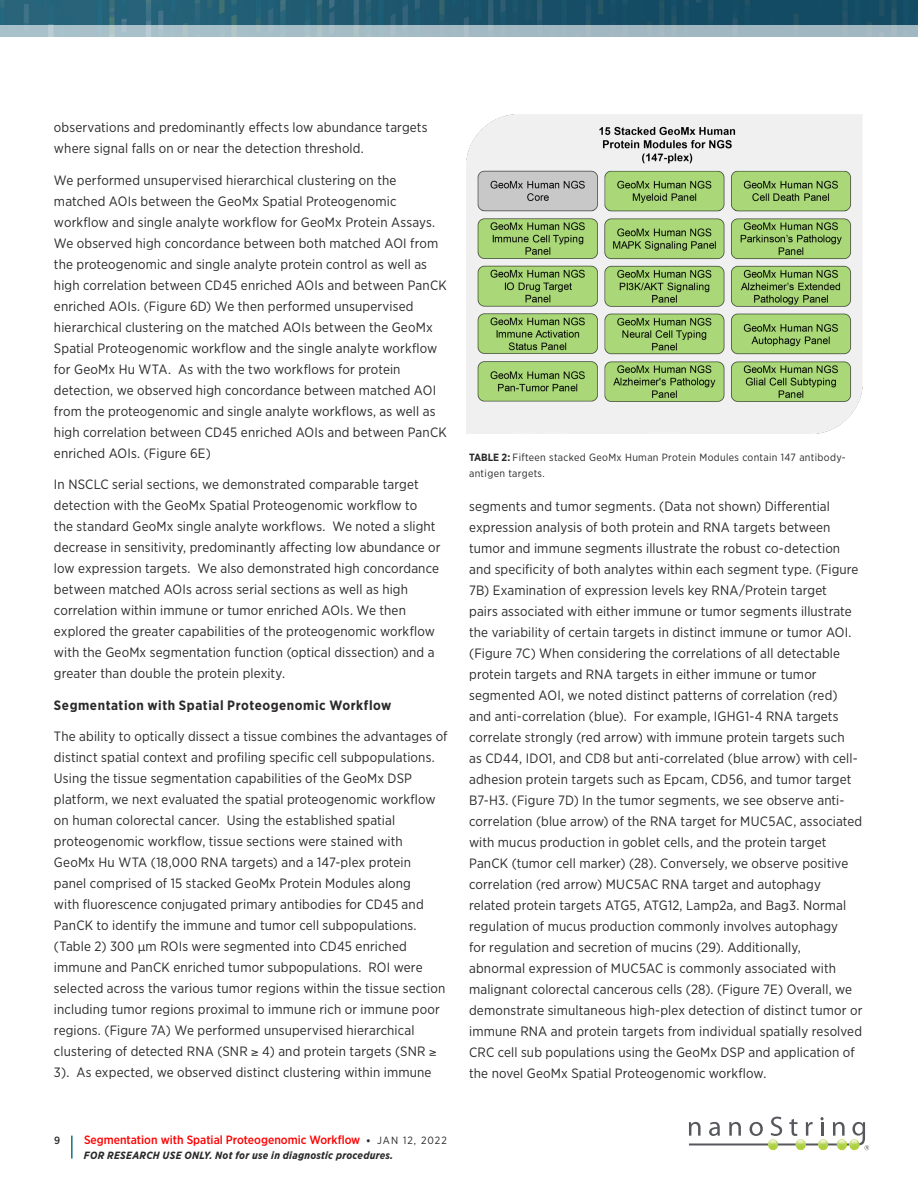
<style>
.page{position:relative;width:918px;height:1188px;background:#fff}
.page>*{position:absolute;margin:0;border:0;box-sizing:border-box;transform-origin:0 0}
.t1{font:13.5px/21px "Gotham Narrow";letter-spacing:.01em;color:#2b292a}
.t2{font:700 13.5px "Gotham Narrow";letter-spacing:.04em;color:#2b292a}
.t3{font:500 12px "Gotham Narrow";color:#f00}
.t4{font:10.5px/15.8px "Gotham Narrow";letter-spacing:.03em;color:#2b292a}
.t5{font:italic 700 10.5px "Gotham Narrow";letter-spacing:.025em;color:#2b292a}
.t6{font:500 10.5px "Gotham Narrow";color:#2b292a}
.s1{font-family:"Proxima Nova"}
.s2{font-weight:400;color:#2b292a}
.s3{font-weight:400;font-size:10.5px;color:#2b292a}
.s4{font-weight:700}
</style>
<div class="page">
<svg style="left:689px;top:1117px;width:180px;height:33px"></svg>
<img style="left:0;top:0;width:918px;height:25px">
<div style="left:0;top:25px;width:918px;height:12px;background:#a5bbc4"></div>
<hr style="left:71px;top:1136px;width:2px;height:23px;background:#12738e">
<img style="left:466px;top:114px;width:396px;height:319px">
<p class="t1" style="left:54px;top:118px;width:375px">observations and predominantly effects low abundance targets where signal falls on or near the detection threshold.</p>
<p class="t1" style="left:54px;top:170px;width:394px">We performed unsupervised hierarchical clustering on the matched AOIs between the GeoMx Spatial Proteogenomic workflow and single analyte workflow for GeoMx Protein Assays.<br>We observed high concordance between both matched AOI from the proteogenomic and single analyte protein control as well as high correlation between CD45 enriched AOIs and between PanCK enriched AOIs. (Figure 6D) We then performed unsupervised hierarchical clustering on the matched AOIs between the GeoMx Spatial Proteogenomic workflow and the single analyte workflow for GeoMx Hu WTA. As with the two workflows for protein detection, we observed high concordance between matched AOI from the proteogenomic and single analyte workflows, as well as high correlation between CD45 enriched AOIs and between PanCK enriched AOIs. (Figure 6E)</p>
<p class="t1" style="left:54px;top:475px;width:388px">In NSCLC serial sections, we demonstrated comparable target detection with the GeoMx Spatial Proteogenomic workflow to<br>the standard GeoMx single analyte workflows. We noted a slight decrease in sensitivity, predominantly affecting low abundance or low expression targets. We also demonstrated high concordance between matched AOIs across serial sections as well as high correlation within immune or tumor enriched AOIs. We then explored the greater capabilities of the proteogenomic workflow with the GeoMx segmentation function (optical dissection) and a greater than double the protein plexity.</p>
<p class="t2" style="left:54px;top:699px;width:339px">Segmentation with Spatial Proteogenomic Workflow</p>
<p class="t1" style="left:54px;top:727px;width:395px">The ability to optically dissect a tissue combines the advantages of distinct spatial context and profiling specific cell subpopulations.<br>Using the tissue segmentation capabilities of the GeoMx DSP platform, we next evaluated the spatial proteogenomic workflow on human colorectal cancer. Using the established spatial proteogenomic workflow, tissue sections were stained with<br>GeoMx Hu WTA (18,000 RNA targets) and a 147-plex protein<br>panel comprised of 15 stacked GeoMx Protein Modules along<br>with fluorescence conjugated primary antibodies for CD45 and PanCK to identify the immune and tumor cell subpopulations. (Table 2) 300 <span class="s1">μ</span>m ROIs were segmented into CD45 enriched immune and PanCK enriched tumor subpopulations. ROI were selected across the various tumor regions within the tissue section including tumor regions proximal to immune rich or immune poor regions. (Figure 7A) We performed unsupervised hierarchical clustering of detected RNA (SNR ≥ 4) and protein targets (SNR ≥ 3). As expected, we observed distinct clustering within immune</p>
<p class="t6" style="left:54px;top:1135px;width:8px">9</p>
<p class="t3" style="left:84px;top:1134px;width:364px">Segmentation with Spatial Proteogenomic Workflow <span class="s2">•</span> <span class="s3">JAN 12, 2022</span></p>
<p class="t5" style="left:84px;top:1150px;width:311px">FOR RESEARCH USE ONLY. Not for use in diagnostic procedures.</p>
<p class="t4" style="left:469px;top:450px;width:378px"><span class="s4">TABLE 2:</span> Fifteen stacked GeoMx Human Protein Modules contain 147 antibody&shy;antigen targets.</p>
<p class="t1" style="left:469px;top:497px;width:395px">segments and tumor segments. (Data not shown) Differential expression analysis of both protein and RNA targets between tumor and immune segments illustrate the robust co-detection and specificity of both analytes within each segment type. (Figure 7B) Examination of expression levels key RNA/Protein target<br>pairs associated with either immune or tumor segments illustrate the variability of certain targets in distinct immune or tumor AOI. (Figure 7C) When considering the correlations of all detectable protein targets and RNA targets in either immune or tumor segmented AOI, we noted distinct patterns of correlation (red) and anti-correlation (blue). For example, IGHG1-4 RNA targets correlate strongly (red arrow) with immune protein targets such<br>as CD44, IDO1, and CD8 but anti-correlated (blue arrow) with cell&shy;adhesion protein targets such as Epcam, CD56, and tumor target B7-H3. (Figure 7D) In the tumor segments, we see observe anti&shy;correlation (blue arrow) of the RNA target for MUC5AC, associated with mucus production in goblet cells, and the protein target PanCK (tumor cell marker) (28). Conversely, we observe positive correlation (red arrow) MUC5AC RNA target and autophagy related protein targets ATG5, ATG12, Lamp2a, and Bag3. Normal regulation of mucus production commonly involves autophagy<br>for regulation and secretion of mucins (29). Additionally,<br>abnormal expression of MUC5AC is commonly associated with malignant colorectal cancerous cells (28). (Figure 7E) Overall, we demonstrate simultaneous high-plex detection of distinct tumor or immune RNA and protein targets from individual spatially resolved CRC cell sub populations using the GeoMx DSP and application of the novel GeoMx Spatial Proteogenomic workflow.</p>
</div>
